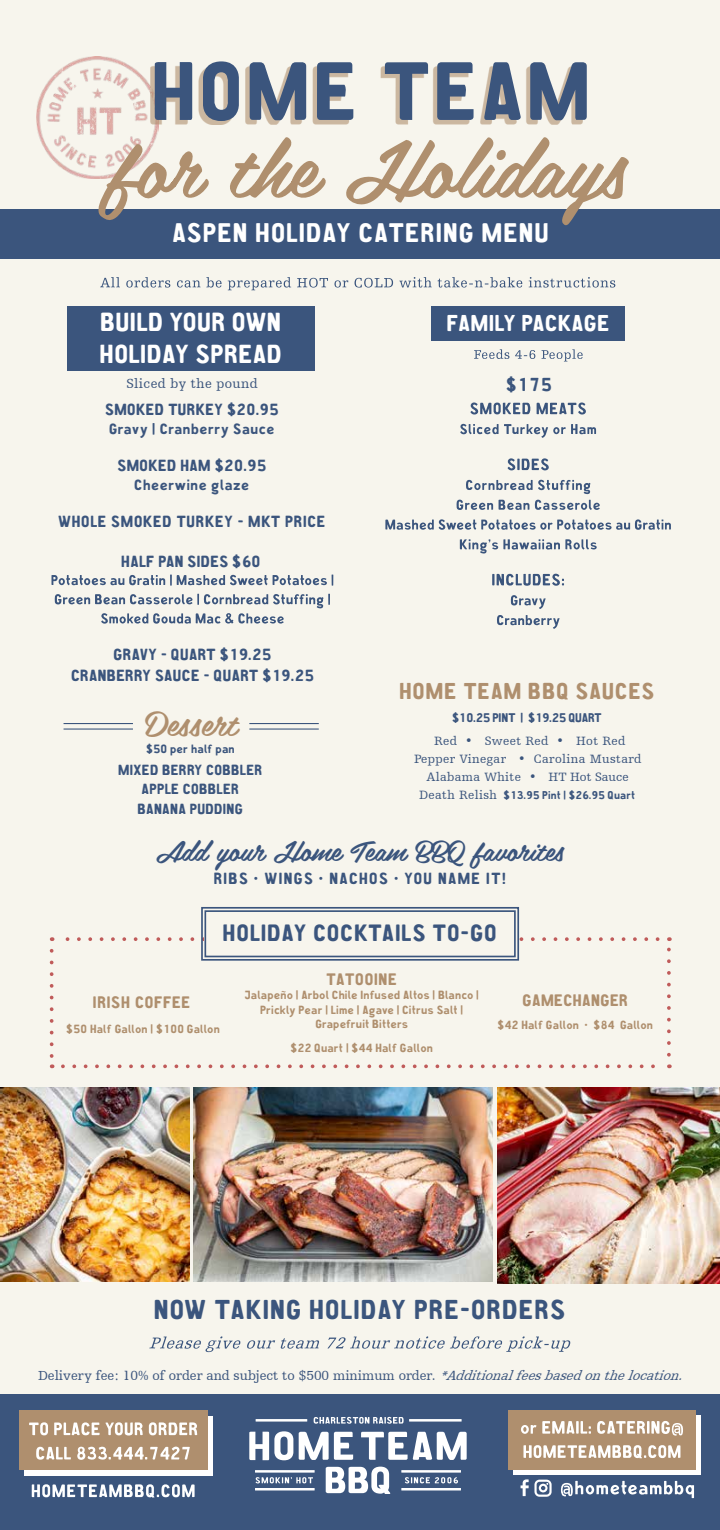
<style>
.page{position:relative;width:720px;height:1530px;background:#f7f5ed}
.page>*{position:absolute;margin:0;border:0;box-sizing:border-box;transform-origin:0 0}
.t1{font:34.12px "Belinda";color:#af8f6e}
.t2{font:28.25px "Belinda";color:#3b557d}
.t3{font:27.5px "CA Aires Pro";letter-spacing:.05em;color:#3b557d}
.t4{font:27.12px "CA Aires Pro";letter-spacing:.05em;color:#fff}
.t5{font:26.25px/31.5px "CA Aires Pro";letter-spacing:.03em;color:#fff}
.t6{font:23.75px "CA Aires Pro";letter-spacing:.05em;color:#3b557d}
.t7{font:23.12px "CA Aires Pro";letter-spacing:.05em;color:#af8f6e}
.t8{font:23.12px "CA Aires Pro";letter-spacing:.03em;color:#fff}
.t9{font:18.88px "CA Aires Pro";color:#3b557d}
.t10{font:16.75px "CA Aires Pro";letter-spacing:.05em;color:#af8f6e}
.t11{font:16.75px "CA Aires Pro";letter-spacing:.03em;color:#af8f6e}
.t12{font:16.25px/20.8px "CA Aires Pro";letter-spacing:.03em;color:#3b557d;text-align:center}
.t13{font:16.25px "CA Aires Pro";letter-spacing:.09em;color:#3b557d}
.t14{font:16.25px "CA Aires Pro";letter-spacing:.05em;color:#3b557d}
.t15{font:15px "CA Aires Pro";letter-spacing:.05em;color:#3b557d}
.t16{font:14.75px/19.6px "CA Aires Pro";letter-spacing:.03em;color:#3b557d;text-align:center}
.t17{font:13.75px "Humanist Slabserif 712 BT";color:#3b557d}
.t18{font:13.75px "Humanist Slabserif 712 BT";letter-spacing:.03em;color:#3b557d}
.t19{font:12.62px/17.8px "Humanist Slabserif 712 BT";letter-spacing:.03em;color:#3b557d;text-align:center}
.t20{font:12.62px "CA Aires Pro";color:#3b557d}
.t21{font:12.12px "CA Aires Pro";letter-spacing:.03em;color:#3b557d}
.t22{font:12px/14.2px "CA Aires Pro";letter-spacing:.03em;color:#af8f6e;text-align:center}
.t23{font:11.38px "CA Aires Pro";letter-spacing:.03em;color:#3b557d}
.s1{font-family:"Humanist Slabserif 712 BT";font-size:12.62px}
.s2{font-style:italic}
</style>
<div class="page">
<img style="left:37px;top:56px;width:122px;height:122px">
<div style="left:0;top:1394px;width:720px;height:136px;background:#3b557d"></div>
<svg style="left:149px;top:1336px;width:421px;height:16px"></svg>
<svg style="left:100px;top:277px;width:515px;height:13px"></svg>
<hr style="left:401px;top:1470px;width:60px;height:3px;background:#fff">
<hr style="left:255px;top:1470px;width:60px;height:3px;background:#fff">
<hr style="left:401px;top:1488px;width:60px;height:3px;background:#fff">
<hr style="left:255px;top:1488px;width:60px;height:3px;background:#fff">
<svg style="left:314px;top:1417px;width:90px;height:7px"></svg>
<svg style="left:249px;top:1431px;width:44px;height:29px"></svg>
<svg style="left:299px;top:1432px;width:54px;height:28px"></svg>
<svg style="left:361px;top:1432px;width:106px;height:28px"></svg>
<svg style="left:256px;top:1477px;width:57px;height:7px"></svg>
<svg style="left:405px;top:1477px;width:53px;height:7px"></svg>
<svg style="left:326px;top:1467px;width:64px;height:27px"></svg>
<hr style="left:409px;top:1419px;width:53px;height:3px;background:#fff">
<hr style="left:256px;top:1419px;width:51px;height:3px;background:#fff">
<svg style="left:32px;top:1484px;width:163px;height:13px"></svg>
<div style="left:24px;top:1416px;width:189px;height:60px;background:#fff"></div>
<div style="left:19px;top:1411px;width:189px;height:59px;background:#af8f6e"></div>
<svg style="left:36px;top:1446px;width:154px;height:14px"></svg>
<svg style="left:29px;top:1422px;width:168px;height:14px"></svg>
<svg style="left:521px;top:1479px;width:31px;height:18px"></svg>
<div style="left:514px;top:1416px;width:187px;height:59px;background:linear-gradient(to right,#fff,#fff)"></div>
<div style="left:509px;top:1410px;width:187px;height:59px;background:#af8f6e"></div>
<svg style="left:523px;top:1445px;width:157px;height:13px"></svg>
<svg style="left:521px;top:1421px;width:162px;height:15px"></svg>
<svg style="left:561px;top:1481px;width:133px;height:17px"></svg>
<div style="left:0;top:209px;width:720px;height:50px;background:#3b557d"></div>
<svg style="left:98px;top:137px;width:531px;height:89px"></svg>
<div style="left:150px;top:65px;width:432px;height:60px;background:#af8f6e;opacity:.6"></div>
<svg style="left:155px;top:61px;width:432px;height:60px"></svg>
<img style="left:0;top:1087px;width:190px;height:195px">
<img style="left:194px;top:1087px;width:299px;height:195px">
<img style="left:498px;top:1087px;width:222px;height:196px">
<hr style="left:249px;top:729px;width:70px;height:1px;background:#3b557d">
<hr style="left:249px;top:723px;width:70px;height:1px;background:#3b557d">
<hr style="left:64px;top:729px;width:69px;height:1px;background:#3b557d">
<hr style="left:64px;top:723px;width:69px;height:1px;background:#3b557d">
<div style="left:67px;top:306px;width:248px;height:65px;background:#3b557d"></div>
<div style="left:432px;top:306px;width:193px;height:34px;background:#3b557d"></div>
<svg style="left:497px;top:615px;width:63px;height:14px"></svg>
<svg style="left:511px;top:595px;width:35px;height:14px"></svg>
<svg style="left:492px;top:573px;width:72px;height:13px"></svg>
<svg style="left:460px;top:539px;width:137px;height:15px"></svg>
<svg style="left:385px;top:519px;width:286px;height:11px"></svg>
<svg style="left:457px;top:500px;width:143px;height:10px"></svg>
<svg style="left:466px;top:480px;width:125px;height:14px"></svg>
<svg style="left:507px;top:458px;width:42px;height:13px"></svg>
<svg style="left:460px;top:424px;width:136px;height:14px"></svg>
<svg style="left:470px;top:402px;width:116px;height:13px"></svg>
<svg style="left:474px;top:349px;width:109px;height:13px"></svg>
<svg style="left:55px;top:594px;width:275px;height:30px"></svg>
<svg style="left:52px;top:575px;width:281px;height:11px"></svg>
<svg style="left:50px;top:907px;width:621px;height:161px"></svg>
<div style="left:205px;top:910px;width:311px;height:47px;border:2px solid #3b557d"></div>
<h3 class="t4" style="left:173px;top:212px;width:378px">ASPEN HOLIDAY CATERING MENU</h3>
<h3 class="t5" style="left:100px;top:305px;width:183px">BUILD YOUR OWN<br>HOLIDAY SPREAD</h3>
<p class="t18" style="left:126px;top:375px;width:133px">Sliced by the pound</p>
<h3 class="t12" style="left:106px;top:398px;width:175px">SMOKED TURKEY $20.95</h3>
<p class="t15" style="left:109px;top:417px;width:167px">Gravy | Cranberry Sauce</p>
<h3 class="t12" style="left:118px;top:454px;width:150px">SMOKED HAM $20.95</h3>
<p class="t15" style="left:135px;top:474px;width:116px">Cheerwine glaze</p>
<h3 class="t14" style="left:58px;top:510px;width:269px">WHOLE SMOKED TURKEY - MKT PRICE</h3>
<h3 class="t12" style="left:122px;top:550px;width:141px">HALF PAN SIDES $60</h3>
<h3 class="t12" style="left:71px;top:643px;width:244px">GRAVY - QUART $19.25<br>CRANBERRY SAUCE - QUART $19.25</h3>
<h1 class="t1" style="left:145px;top:695px;width:94px">Dessert</h1>
<p class="t21" style="left:146px;top:740px;width:90px">$50 per half pan</p>
<p class="t16" style="left:119px;top:759px;width:145px">MIXED BERRY COBBLER<br>APPLE COBBLER<br>BANANA PUDDING</p>
<h3 class="t8" style="left:447px;top:306px;width:164px">FAMILY PACKAGE</h3>
<h3 class="t9" style="left:507px;top:371px;width:46px">$175</h3>
<h3 class="t7" style="left:400px;top:673px;width:256px">HOME TEAM BBQ SAUCES</h3>
<p class="t20" style="left:452px;top:708px;width:151px">$10.25 PINT | $19.25 QUART</p>
<p class="t19" style="left:414px;top:732px;width:229px">Red • Sweet Red • Hot Red<br>Pepper Vinegar • Carolina Mustard<br>Alabama White • HT Hot Sauce</p>
<p class="t23" style="left:419px;top:787px;width:218px"><span class="s1">Death Relish</span> $13.95 Pint | $26.95 Quart</p>
<h2 class="t2" style="left:156px;top:826px;width:409px">Add your Home Team BBQ favorites</h2>
<h3 class="t13" style="left:214px;top:866px;width:293px">RIBS • WINGS • NACHOS • YOU NAME IT!</h3>
<h3 class="t6" style="left:223px;top:915px;width:275px">HOLIDAY COCKTAILS TO-GO</h3>
<h3 class="t10" style="left:93px;top:990px;width:99px">IRISH COFFEE</h3>
<p class="t22" style="left:67px;top:1022px;width:155px">$50 Half Gallon | $100 Gallon</p>
<h3 class="t10" style="left:327px;top:967px;width:72px">TATOOINE</h3>
<p class="t22" style="left:245px;top:987px;width:236px">Jalapeño | Arbol Chile Infused Altos | Blanco |<br>Prickly Pear | Lime | Agave | Citrus Salt |<br>Grapefruit Bitters</p>
<p class="t22" style="left:291px;top:1040px;width:144px">$22 Quart | $44 Half Gallon</p>
<h3 class="t11" style="left:523px;top:987px;width:107px">GAMECHANGER</h3>
<p class="t22" style="left:498px;top:1017px;width:157px">$42 Half Gallon • $84 Gallon</p>
<h3 class="t3" style="left:154px;top:1289px;width:413px">NOW TAKING HOLIDAY PRE-ORDERS</h3>
<p class="t17" style="left:38px;top:1367px;width:651px">Delivery fee: 10% of order and subject to $500 minimum order. <span class="s2">*Additionalfeesbasedonthelocation.</span></p>
</div>
